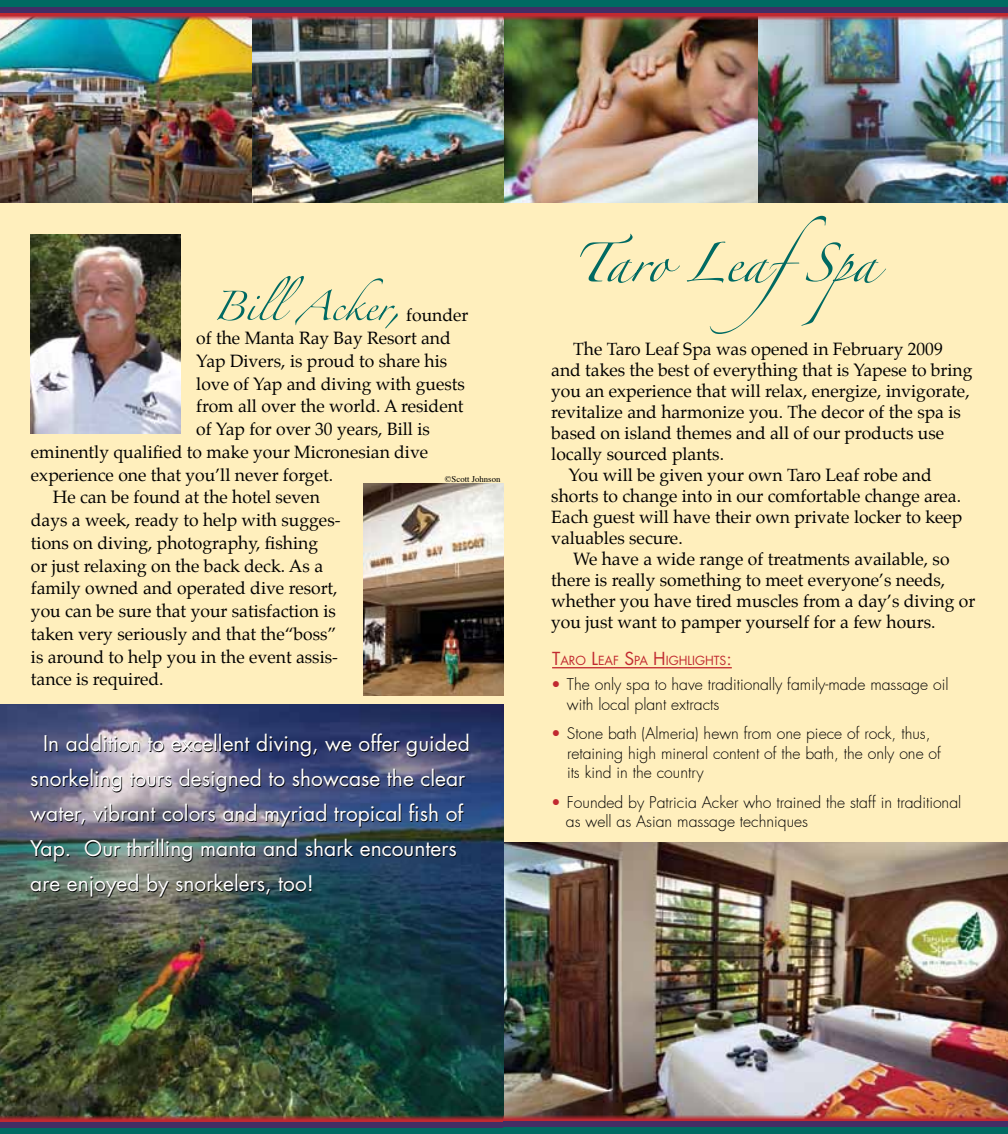
<style>
.page{position:relative;width:1008px;height:1134px;background:#fff}
.page>*{position:absolute;margin:0;border:0;box-sizing:border-box;transform-origin:0 0}
.t1{font:21px/35px "Futura";color:#fff}
.t2{font:21px "Futura";color:#000}
.t3{font:17.5px "Palatino";color:#000}
.t4{font:300 15.75px/19.2px "Futura";color:#000}
.t5{font:12.25px "Futura";color:#c12930}
.t6{font:8.75px "Times";color:#000}
.s1{font-size:17.5px}
.s2{color:#c12930}
</style>
<div class="page">
<div style="left:0;top:9px;width:503px;height:834px;background:#ffefbd"></div>
<img style="left:0;top:21px;width:503px;height:181px">
<img style="left:0;top:704px;width:503px;height:410px">
<div style="left:0;top:7px;width:503px;height:6px;background:#442d65"></div>
<img style="left:0;top:13px;width:503px;height:8px">
<div style="left:0;top:0;width:503px;height:7px;background:#006a62"></div>
<div style="left:0;top:1122px;width:503px;height:6px;background:#442d65"></div>
<img style="left:0;top:1114px;width:503px;height:8px">
<div style="left:0;top:1128px;width:503px;height:6px;background:#006a62"></div>
<img style="left:31px;top:234px;width:150px;height:199px">
<img style="left:364px;top:484px;width:139px;height:212px">
<svg style="left:217px;top:276px;width:181px;height:52px"></svg>
<div style="left:504px;top:9px;width:504px;height:843px;background:#ffefbd"></div>
<img style="left:757px;top:21px;width:251px;height:181px">
<img style="left:504px;top:21px;width:253px;height:182px">
<svg style="left:580px;top:216px;width:306px;height:118px"></svg>
<hr style="left:552px;top:667px;width:180px;height:1px;background:#c12930">
<img style="left:504px;top:843px;width:504px;height:271px">
<div style="left:503px;top:7px;width:505px;height:6px;background:#442d65"></div>
<img style="left:503px;top:13px;width:505px;height:8px">
<div style="left:503px;top:0;width:505px;height:7px;background:#006a62"></div>
<div style="left:503px;top:1121px;width:505px;height:7px;background:#442d65"></div>
<img style="left:503px;top:1114px;width:505px;height:7px">
<div style="left:503px;top:1128px;width:505px;height:6px;background:#006a62"></div>
<p class="t3" style="left:406px;top:301px;width:64px">founder</p>
<p class="t3" style="left:196px;top:324px;width:256px">of the Manta Ray Bay Resort and</p>
<p class="t3" style="left:196px;top:346px;width:252px">Yap Divers, is proud to share his</p>
<p class="t3" style="left:196px;top:369px;width:270px">love of Yap and diving with guests</p>
<p class="t3" style="left:196px;top:392px;width:269px">from all over the world. A resident</p>
<p class="t3" style="left:196px;top:415px;width:235px">of Yap for over 30 years, Bill is</p>
<p class="t3" style="left:31px;top:437px;width:399px">eminently qualified to make your Micronesian dive</p>
<p class="t3" style="left:31px;top:460px;width:304px">experience one that you’ll never forget.</p>
<p class="t3" style="left:53px;top:483px;width:269px">He can be found at the hotel seven</p>
<p class="t3" style="left:31px;top:506px;width:311px">days a week, ready to help with sugges-</p>
<p class="t3" style="left:31px;top:528px;width:289px">tions on diving, photography, fishing</p>
<p class="t3" style="left:31px;top:551px;width:294px">or just relaxing on the back deck. As a</p>
<p class="t3" style="left:31px;top:574px;width:308px">family owned and operated dive resort,</p>
<p class="t3" style="left:31px;top:597px;width:307px">you can be sure that your satisfaction is</p>
<p class="t3" style="left:31px;top:619px;width:307px">taken very seriously and that the“boss”</p>
<p class="t3" style="left:31px;top:642px;width:309px">is around to help you in the event assis-</p>
<p class="t3" style="left:31px;top:665px;width:134px">tance is required.</p>
<p class="t6" style="left:445px;top:471px;width:57px">©Scott Johnson</p>
<p class="t1" style="left:30px;top:726px;width:441px;text-indent:13px">In addition to excellent diving, we offer guided snorkeling tours designed to showcase the clear water, vibrant colors and myriad tropical fish of Yap. Our thrilling manta and shark encounters are enjoyed by snorkelers, too!</p>
<p class="t2" style="left:307px;top:870px;width:8px">.</p>
<p class="t3" style="left:573px;top:334px;width:371px">The Taro Leaf Spa was opened in February 2009</p>
<p class="t3" style="left:551px;top:355px;width:423px">and takes the best of everything that is Yapese to bring</p>
<p class="t3" style="left:551px;top:376px;width:420px">you an experience that will relax, energize, invigorate,</p>
<p class="t3" style="left:551px;top:397px;width:411px">revitalize and harmonize you. The decor of the spa is</p>
<p class="t3" style="left:551px;top:418px;width:394px">based on island themes and all of our products use</p>
<p class="t3" style="left:551px;top:439px;width:174px">locally sourced plants.</p>
<p class="t3" style="left:568px;top:460px;width:365px">You will be given your own Taro Leaf robe and</p>
<p class="t3" style="left:551px;top:481px;width:411px">shorts to change into in our comfortable change area.</p>
<p class="t3" style="left:551px;top:502px;width:413px">Each guest will have their own private locker to keep</p>
<p class="t3" style="left:551px;top:523px;width:133px">valuables secure.</p>
<p class="t3" style="left:573px;top:544px;width:378px">We have a wide range of treatments available, so</p>
<p class="t3" style="left:551px;top:565px;width:396px">there is really something to meet everyone’s needs,</p>
<p class="t3" style="left:551px;top:586px;width:426px">whether you have tired muscles from a day’s diving or</p>
<p class="t3" style="left:551px;top:607px;width:386px">you just want to pamper yourself for a few hours.</p>
<p class="t5" style="left:552px;top:652px;width:181px"><span class="s1">T</span>ARO <span class="s1">L</span>EAF <span class="s1">S</span>PA <span class="s1">H</span>IGH LIGHTS<span class="s1">:</span></p>
<p class="t4" style="left:567px;top:675px;width:383px;text-indent:-16px"><span class="s2">•</span> The only spa to have traditionally family-made massage oil with local plant extracts</p>
<p class="t4" style="left:567px;top:724px;width:375px;text-indent:-16px"><span class="s2">•</span> Stone bath (Almeria) hewn from one piece of rock, thus, retaining high mineral content of the bath, the only one of its kind in the country</p>
<p class="t4" style="left:566px;top:793px;width:397px;text-indent:-15px"><span class="s2">•</span> Founded by Patricia Acker who trained the staff in traditional as well as Asian massage techniques</p>
</div>
